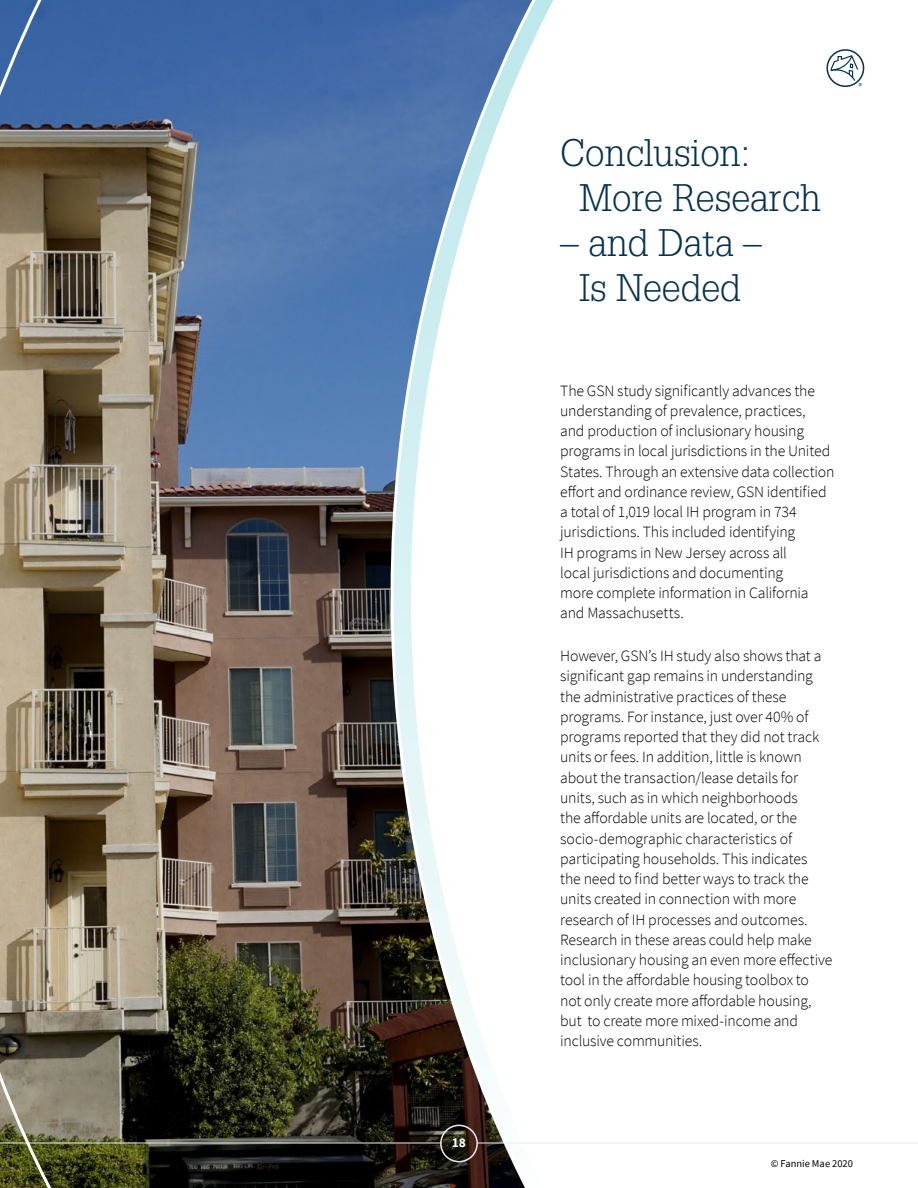
<style>
.page{position:relative;width:918px;height:1188px;background:#fff}
.page>*{position:absolute;margin:0;border:0;box-sizing:border-box;transform-origin:0 0}
.t1{font:300 37.5px/45px "Glypha LT Std";color:#05314d}
.t2{font:300 15.75px/20.2px "Source Sans Pro";letter-spacing:-.01em;color:#000}
.t3{font:700 13.5px "Source Sans Pro";color:#fff}
.t4{font:10.5px "Source Sans Pro";letter-spacing:.005em;color:#000}
</style>
<div class="page">
<img style="left:80px;top:0;width:473px;height:1188px">
<svg style="left:827px;top:49px;width:37px;height:38px"></svg>
<div style="left:440px;top:1125px;width:38px;height:37px;border:2px solid #edebe9;border-radius:50%"></div>
<hr style="left:0;top:1143px;width:441px;height:1px;background:#edebe9">
<hr style="left:477px;top:1143px;width:441px;height:1px;background:#edebe9">
<svg style="left:0;top:0;width:80px;height:1188px;background:#7e7768"></svg>
<p class="t3" style="left:452px;top:1134px;width:16px">18</p>
<h1 class="t1" style="left:579px;top:131px;width:243px;text-indent:-19px">Conclusion:<br>More Research</h1>
<h1 class="t1" style="left:560px;top:221px;width:203px;text-align:center">– and Data –<br>Is Needed</h1>
<p class="t2" style="left:560px;top:380px;width:276px">The GSN study significantly advances the understanding of prevalence, practices,<br>and production of inclusionary housing programs in local jurisdictions in the United States. Through an extensive data collection effort and ordinance review, GSN identified a total of 1,019 local IH program in 734 jurisdictions. This included identifying<br>IH programs in New Jersey across all<br>local jurisdictions and documenting<br>more complete information in California and Massachusetts.</p>
<p class="t2" style="left:560px;top:646px;width:274px">However, GSN’s IH study also shows that a significant gap remains in understanding the administrative practices of these programs. For instance, just over 40% of programs reported that they did not track units or fees. In addition, little is known about the transaction/lease details for units, such as in which neighborhoods<br>the affordable units are located, or the socio-demographic characteristics of participating households. This indicates<br>the need to find better ways to track the units created in connection with more research of IH processes and outcomes.<br>Research in these areas could help make inclusionary housing an even more effective tool in the affordable housing toolbox to not only create more affordable housing, but to create more mixed-income and inclusive communities.</p>
<p class="t4" style="left:771px;top:1157px;width:84px">© Fannie Mae 2020</p>
</div>
